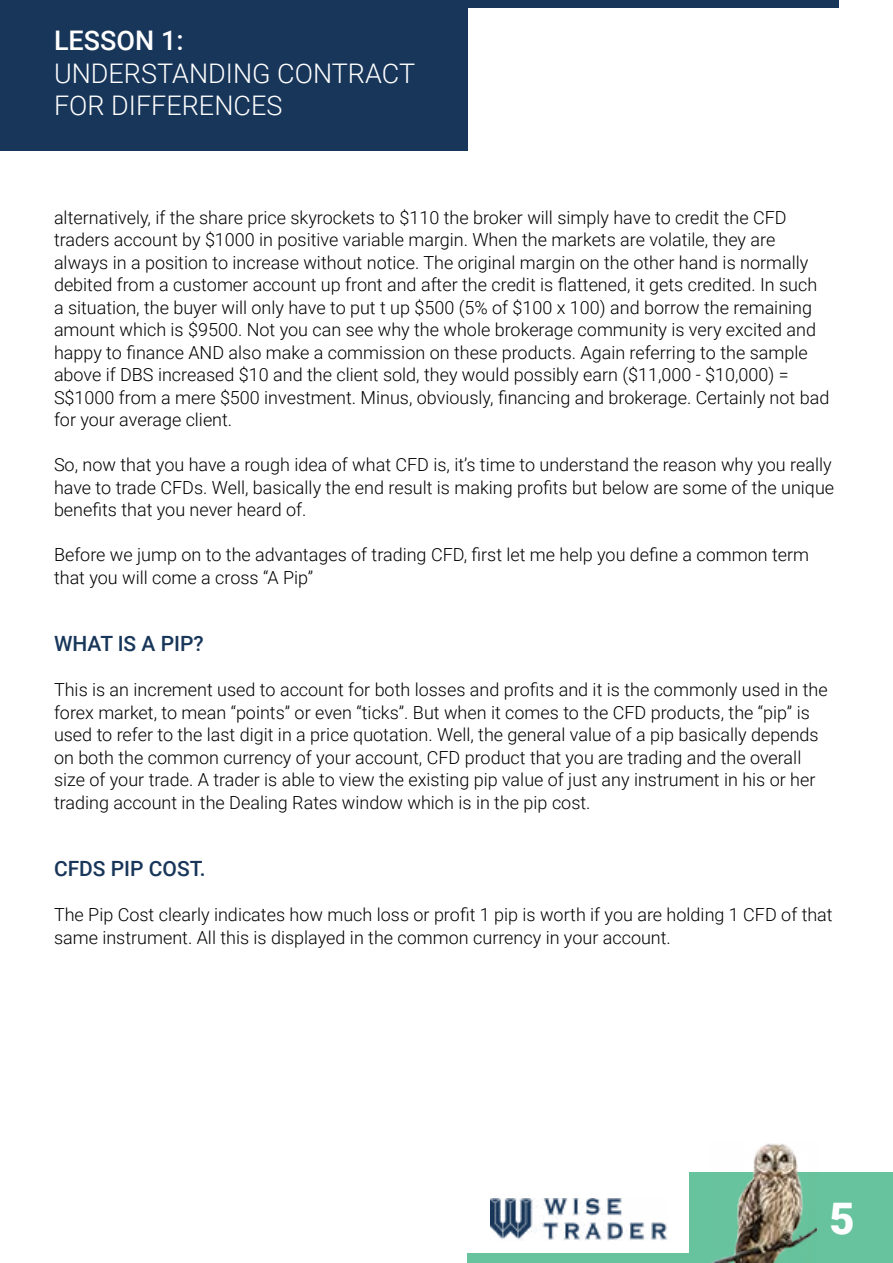
<style>
.page{position:relative;width:893px;height:1263px;background:#fff}
.page>*{position:absolute;margin:0;border:0;box-sizing:border-box;transform-origin:0 0}
.t1{font:900 43.5px "Roboto";color:#fff}
.t2{font:300 27px/32.4px "Roboto";color:#fff}
.t3{font:500 27px "Roboto";color:#fff}
.t4{font:500 21px "Roboto";color:#18365a}
.t5{font:300 18px/22.5px "Roboto";color:#000}
</style>
<div class="page">
<div style="left:467px;top:1254px;width:222px;height:9px;background:#67c39d"></div>
<div style="left:689px;top:1173px;width:204px;height:90px;background:#67c39d"></div>
<img style="left:710px;top:1143px;width:108px;height:120px">
<img style="left:490px;top:1198px;width:177px;height:42px">
<div style="left:0;top:0;width:467px;height:150px;background:#18365a"></div>
<div style="left:445px;top:0;width:394px;height:8px;background:#18365a"></div>
<h2 class="t3" style="left:54px;top:22px;width:131px">LESSON 1:</h2>
<h2 class="t2" style="left:54px;top:56px;width:363px">UNDERSTANDING CONTRACT<br>FOR DIFFERENCES</h2>
<p class="t5" style="left:54px;top:205px;width:777px">alternatively, if the share price skyrockets to $110 the broker will simply have to credit the CFD traders account by $1000 in positive variable margin. When the markets are volatile, they are always in a position to increase without notice. The original margin on the other hand is normally debited from a customer account up front and after the credit is flattened, it gets credited. In such a situation, the buyer will only have to put t up $500 (5% of $100 x 100) and borrow the remaining amount which is $9500. Not you can see why the whole brokerage community is very excited and happy to finance AND also make a commission on these products. Again referring to the sample above if DBS increased $10 and the client sold, they would possibly earn ($11,000 - $10,000) = S$1000 from a mere $500 investment. Minus, obviously, financing and brokerage. Certainly not bad for your average client.</p>
<p class="t5" style="left:54px;top:453px;width:782px">So, now that you have a rough idea of what CFD is, it’s time to understand the reason why you really have to trade CFDs. Well, basically the end result is making profits but below are some of the unique benefits that you never heard of.</p>
<p class="t5" style="left:54px;top:543px;width:757px">Before we jump on to the advantages of trading CFD, first let me help you define a common term that you will come a cross “A Pip”</p>
<p class="t4" style="left:54px;top:629px;width:151px">WHAT IS A PIP?</p>
<p class="t5" style="left:54px;top:678px;width:775px">This is an increment used to account for both losses and profits and it is the commonly used in the forex market, to mean “points” or even “ticks”. But when it comes to the CFD products, the “pip” is used to refer to the last digit in a price quotation. Well, the general value of a pip basically depends on both the common currency of your account, CFD product that you are trading and the overall size of your trade. A trader is able to view the existing pip value of just any instrument in his or her trading account in the Dealing Rates window which is in the pip cost.</p>
<p class="t4" style="left:54px;top:854px;width:153px">CFDS PIP COST.</p>
<p class="t5" style="left:54px;top:903px;width:780px">The Pip Cost clearly indicates how much loss or profit 1 pip is worth if you are holding 1 CFD of that same instrument. All this is displayed in the common currency in your account.</p>
<h1 class="t1" style="left:829px;top:1188px;width:27px">5</h1>
</div>
